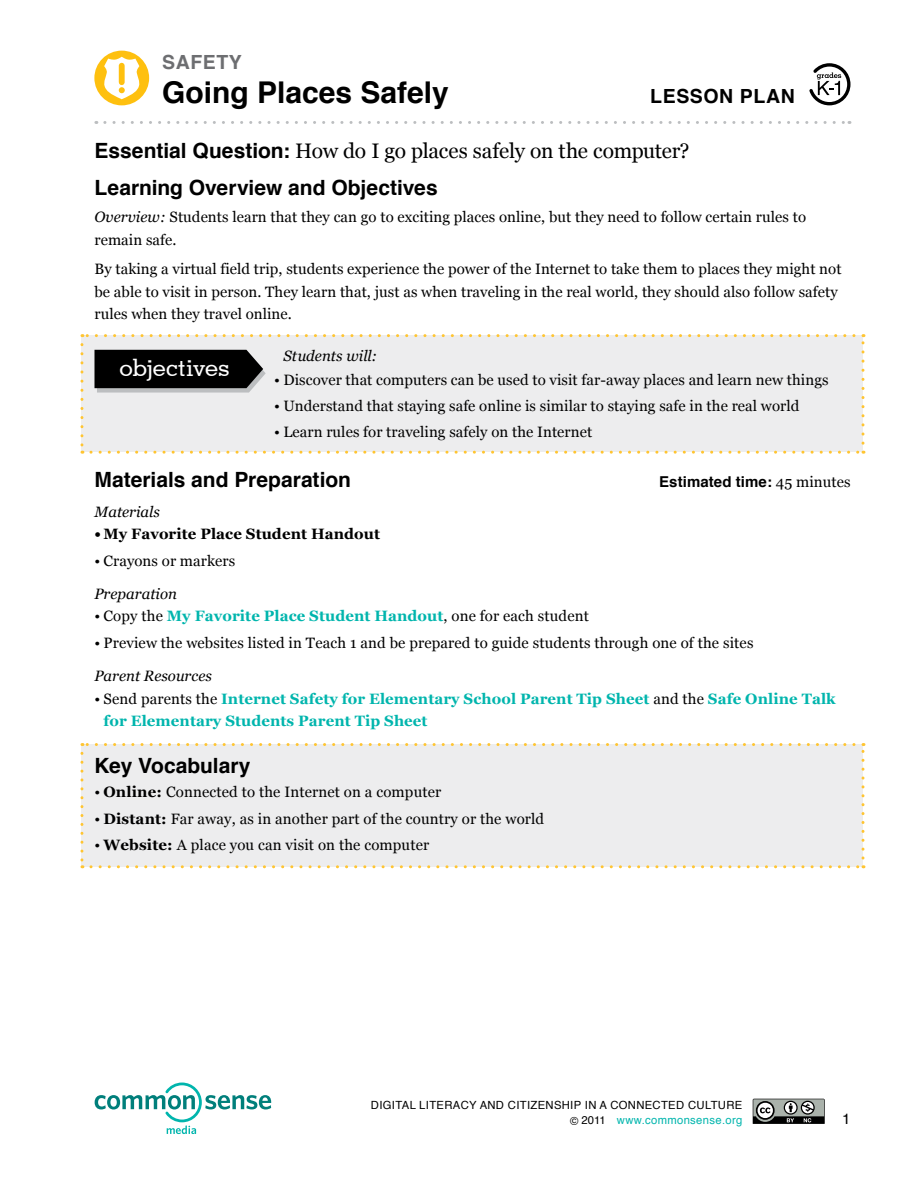
<style>
.page{position:relative;width:918px;height:1188px;background:#fff}
.page>*{position:absolute;margin:0;border:0;box-sizing:border-box;transform-origin:0 0}
.t1{font:700 30px "Helvetica";color:#000}
.t2{font:500 24px "Geometric Slab 703 BT";color:#fff}
.t3{font:700 21px/37.3px "Helvetica";letter-spacing:-.005em;color:#000}
.t4{font:700 19.5px "Helvetica";letter-spacing:.03em;color:#000}
.t5{font:700 19.5px "Helvetica";letter-spacing:.03em;color:#6d6e71}
.t6{font:15px/22.5px "Georgia";letter-spacing:.005em;color:#000}
.t7{font:700 15px/22.5px "Georgia";letter-spacing:.005em;color:#00b5ad}
.t8{font:italic 15px "Georgia";color:#000}
.t9{font:700 15px "Georgia";letter-spacing:.005em;color:#000}
.t10{font:700 15px "Helvetica";letter-spacing:.005em;color:#000}
.t11{font:15px "Helvetica";color:#000}
.t12{font:11.25px/14.7px "Helvetica";letter-spacing:.03em;color:#000;text-align:right}
.s1{font-family:"Georgia";font-weight:400}
.s2{font-style:italic}
.s3{font-weight:400;color:#000}
.s4{font-weight:700}
.s5{color:#00b5ad}
</style>
<div class="page">
<svg style="left:753px;top:1099px;width:72px;height:25px;background:#737673"></svg>
<svg style="left:95px;top:1083px;width:176px;height:51px"></svg>
<div style="left:94px;top:51px;width:55px;height:54px;background:#fec00f;border-radius:50%"></div>
<svg style="left:103px;top:57px;width:37px;height:42px"></svg>
<svg style="left:105px;top:121px;width:745px;height:3px"></svg>
<svg style="left:809px;top:63px;width:41px;height:42px"></svg>
<div style="left:82px;top:336px;width:781px;height:116px;background:#ededee"></div>
<svg style="left:862px;top:334px;width:3px;height:109px"></svg>
<svg style="left:82px;top:334px;width:772px;height:3px"></svg>
<svg style="left:80px;top:345px;width:3px;height:109px"></svg>
<svg style="left:91px;top:451px;width:773px;height:3px"></svg>
<div style="left:82px;top:745px;width:781px;height:122px;background:#ededee"></div>
<svg style="left:862px;top:743px;width:3px;height:115px"></svg>
<svg style="left:82px;top:743px;width:772px;height:3px"></svg>
<svg style="left:80px;top:753px;width:3px;height:115px"></svg>
<svg style="left:91px;top:865px;width:773px;height:3px"></svg>
<svg style="left:94px;top:350px;width:172px;height:43px;background:#232324"></svg>
<p class="t5" style="left:162px;top:46px;width:81px">safety</p>
<p class="t1" style="left:162px;top:69px;width:288px">Going Places Safely</p>
<p class="t4" style="left:650px;top:81px;width:146px">Lesson Plan</p>
<p class="t3" style="left:94px;top:132px;width:597px">Essential Question: <span class="s1">How do I go places safely on the computer?<br></span>Learning Overview and Objectives</p>
<p class="t6" style="left:94px;top:206px;width:713px"><span class="s2">Overview:</span> Students learn that they can go to exciting places online, but they need to follow certain rules to remain safe.</p>
<p class="t6" style="left:94px;top:258px;width:749px">By taking a virtual field trip, students experience the power of the Internet to take them to places they might not be able to visit in person. They learn that, just as when traveling in the real world, they should also follow safety rules when they travel online.</p>
<p class="t8" style="left:284px;top:347px;width:95px">Students will:</p>
<p class="t6" style="left:274px;top:369px;width:556px">• Discover that computers can be used to visit far-away places and learn new things</p>
<p class="t6" style="left:274px;top:395px;width:527px">• Understand that staying safe online is similar to staying safe in the real world</p>
<p class="t6" style="left:274px;top:421px;width:319px">• Learn rules for traveling safely on the Internet</p>
<p class="t3" style="left:94px;top:461px;width:258px">Materials and Preparation</p>
<p class="t8" style="left:94px;top:503px;width:67px">Materials</p>
<p class="t9" style="left:94px;top:525px;width:287px">• My Favorite Place Student Handout</p>
<p class="t6" style="left:94px;top:550px;width:142px">• Crayons or markers</p>
<p class="t8" style="left:94px;top:585px;width:84px">Preparation</p>
<p class="t7" style="left:94px;top:605px;width:496px"><span class="s3">• Copy the</span> My Favorite Place Student Handout<span class="s3">, one for each student</span></p>
<p class="t6" style="left:95px;top:627px;width:661px;line-height:33px">• Preview the websites listed in Teach 1 and be prepared to guide students through one of the sites<br><span class="s2">Parent Resources</span></p>
<p class="t7" style="left:104px;top:687px;width:734px;text-indent:-9px"><span class="s3">• Send parents the</span> Internet Safety for Elementary School Parent Tip Sheet <span class="s3">and the</span> Safe Online Talk for Elementary Students Parent Tip Sheet</p>
<p class="t3" style="left:94px;top:747px;width:158px">Key Vocabulary</p>
<p class="t6" style="left:94px;top:781px;width:348px">• <span class="s4">Online:</span> Connected to the Internet on a computer</p>
<p class="t6" style="left:94px;top:808px;width:451px">• <span class="s4">Distant:</span> Far away, as in another part of the country or the world</p>
<p class="t6" style="left:94px;top:834px;width:336px">• <span class="s4">Website:</span> A place you can visit on the computer</p>
<p class="t2" style="left:120px;top:353px;width:111px">objectives</p>
<p class="t10" style="left:659px;top:470px;width:193px">Estimated time: <span class="s1">45 minutes</span></p>
<p class="t12" style="left:371px;top:1098px;width:373px">DIGITAL LITERACY AND CITIZENSHIP IN A CONNECTED CULTURE © 2011 <span class="s5">www.commonsense.org</span></p>
<p class="t11" style="left:842px;top:1107px;width:10px">1</p>
</div>
